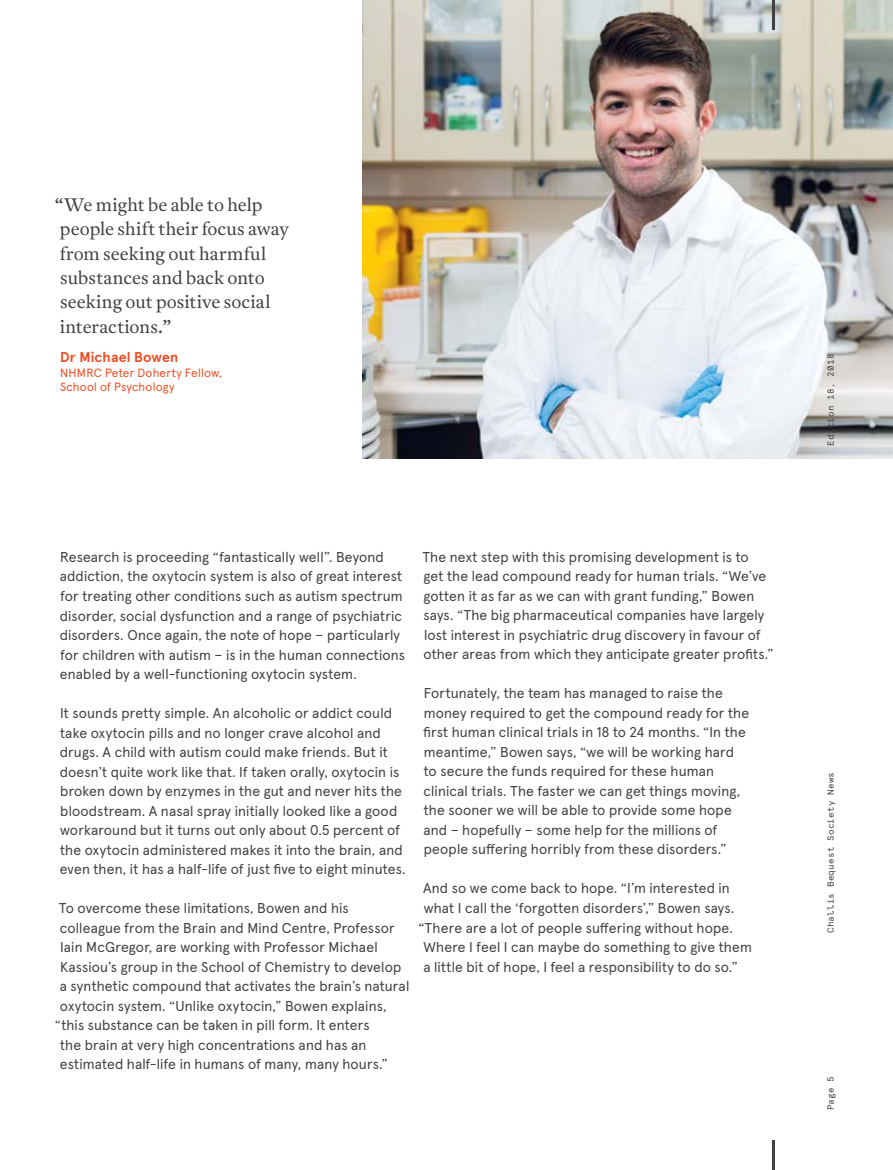
<style>
.page{position:relative;width:893px;height:1170px;background:#fff}
.page>*{position:absolute;margin:0;border:0;box-sizing:border-box;transform-origin:0 0}
.t1{font:300 18px/24.3px "Antwerp";letter-spacing:.005em;color:#414042}
.t2{font:14.25px/19.5px "Apercu Pro";letter-spacing:.01em;color:#414042}
.t3{font:700 14.25px "Apercu Pro";letter-spacing:.01em;color:#f04e23}
.t4{font:12px/14.7px "Apercu Pro";letter-spacing:.02em;color:#f04e23}
.t5{font:9px "Apercu Mono Pro";letter-spacing:.02em;color:#414042}
</style>
<div class="page">
<img style="left:362px;top:0;width:531px;height:458px">
<hr style="left:773px;top:1140px;width:2px;height:29px;background:#414042">
<hr style="left:773px;top:0;width:2px;height:30px;background:#414042">
<p class="t1" style="left:55px;top:192px;width:236px">“We might be able to help people shift their focus away from seeking out harmful substances and back onto seeking out positive social interactions.”</p>
<p class="t3" style="left:60px;top:346px;width:120px">Dr Michael Bowen</p>
<p class="t4" style="left:60px;top:364px;width:164px">NHMRC Peter Doherty Fellow,<br>School of Psychology</p>
<p class="t2" style="left:60px;top:546px;width:347px">Research is proceeding “fantastically well”. Beyond addiction, the oxytocin system is also of great interest for treating other conditions such as autism spectrum disorder, social dysfunction and a range of psychiatric disorders. Once again, the note of hope – particularly for children with autism – is in the human connections enabled by a well-functioning oxytocin system.</p>
<p class="t2" style="left:60px;top:702px;width:347px">It sounds pretty simple. An alcoholic or addict could take oxytocin pills and no longer crave alcohol and drugs. A child with autism could make friends. But it doesn’t quite work like that. If taken orally, oxytocin is broken down by enzymes in the gut and never hits the bloodstream. A nasal spray initially looked like a good workaround but it turns out only about 0.5 percent of the oxytocin administered makes it into the brain, and even then, it has a half-life of just five to eight minutes.</p>
<p class="t2" style="left:59px;top:897px;width:292px">To overcome these limitations, Bowen and his</p>
<p class="t2" style="left:60px;top:916px;width:336px">colleague from the Brain and Mind Centre, Professor</p>
<p class="t2" style="left:60px;top:936px;width:319px">Iain McGregor, are working with Professor Michael</p>
<p class="t2" style="left:60px;top:955px;width:343px">Kassiou’s group in the School of Chemistry to develop</p>
<p class="t2" style="left:60px;top:975px;width:351px">a synthetic compound that activates the brain’s natural</p>
<p class="t2" style="left:60px;top:994px;width:328px">oxytocin system. “Unlike oxytocin,” Bowen explains,</p>
<p class="t2" style="left:55px;top:1014px;width:316px">“this substance can be taken in pill form. It enters</p>
<p class="t2" style="left:60px;top:1033px;width:308px">the brain at very high concentrations and has an</p>
<p class="t2" style="left:60px;top:1053px;width:330px">estimated half-life in humans of many, many hours.”</p>
<p class="t2" style="left:422px;top:546px;width:353px">The next step with this promising development is to<br>get the lead compound ready for human trials. “We’ve gotten it as far as we can with grant funding,” Bowen says. “The big pharmaceutical companies have largely lost interest in psychiatric drug discovery in favour of other areas from which they anticipate greater profits.”</p>
<p class="t2" style="left:423px;top:682px;width:327px">Fortunately, the team has managed to raise the money required to get the compound ready for the first human clinical trials in 18 to 24 months. “In the meantime,” Bowen says, “we will be working hard to secure the funds required for these human clinical trials. The faster we can get things moving, the sooner we will be able to provide some hope and – hopefully – some help for the millions of people suffering horribly from these disorders.”</p>
<p class="t2" style="left:423px;top:877px;width:308px">And so we come back to hope. “I’m interested in</p>
<p class="t2" style="left:424px;top:897px;width:312px">what I call the ‘forgotten disorders’,” Bowen says.</p>
<p class="t2" style="left:418px;top:916px;width:316px">“There are a lot of people suffering without hope.</p>
<p class="t2" style="left:423px;top:936px;width:330px">Where I feel I can maybe do something to give them</p>
<p class="t2" style="left:423px;top:955px;width:316px">a little bit of hope, I feel a responsibility to do so.”</p>
<p class="t5" style="left:824px;top:445px;width:93px;rotate:-90deg">Edition 18, 2018</p>
<p class="t5" style="left:824px;top:933px;width:163px;rotate:-90deg">Challis Bequest Society News</p>
<p class="t5" style="left:824px;top:1110px;width:36px;rotate:-90deg">Page 5</p>
</div>
